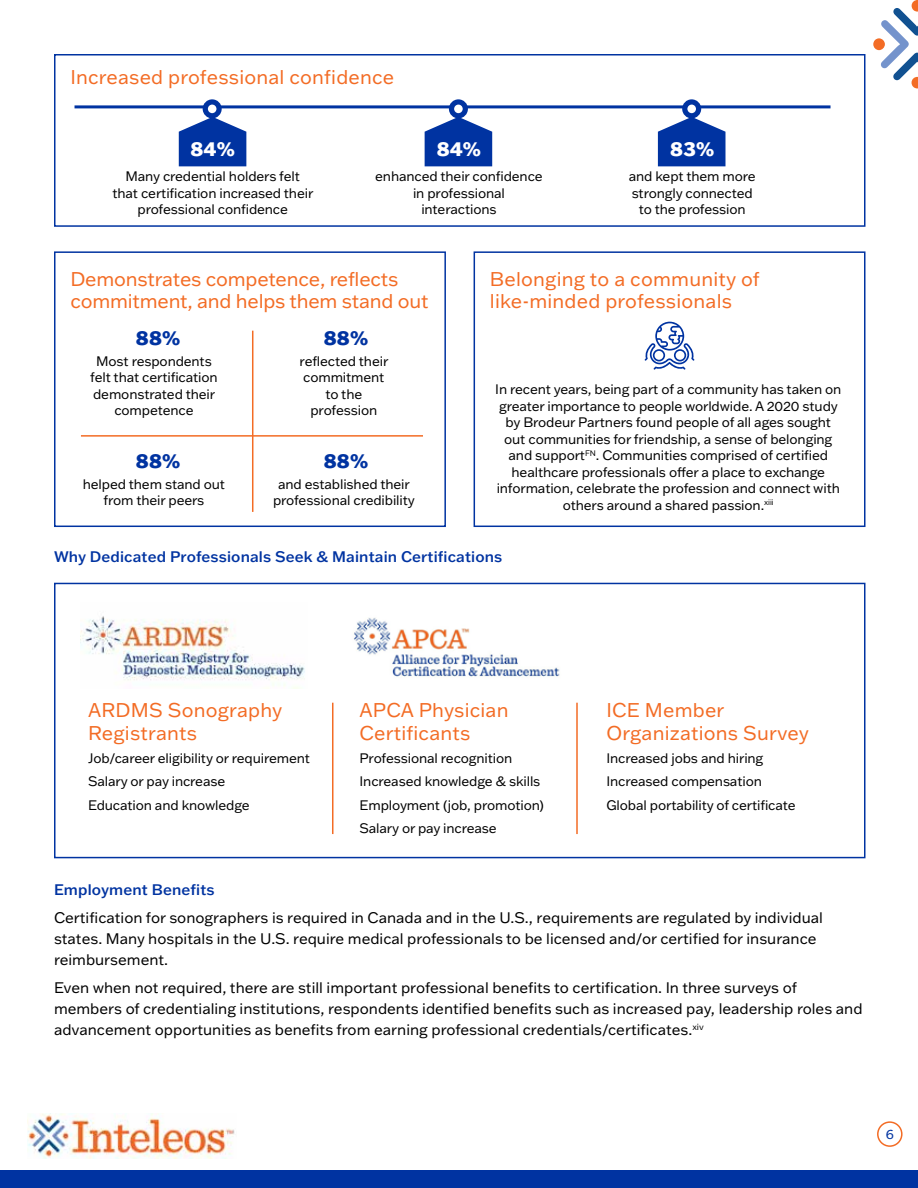
<style>
.page{position:relative;width:918px;height:1188px;background:#fff}
.page>*{position:absolute;margin:0;border:0;box-sizing:border-box;transform-origin:0 0}
.t1{font:19.5px/22.5px "Franklin Gothic ATF";letter-spacing:.01em;color:#f36c25}
.t2{font:19.5px/22.5px "Franklin Gothic ATF";letter-spacing:-.01em;color:#f36c25}
.t3{font:800 19.5px "Franklin Gothic ATF";letter-spacing:.01em;color:#0033a1}
.t4{font:800 19.5px "Franklin Gothic ATF";color:#fff}
.t5{font:15px/21px "Franklin Gothic ATF";color:#000}
.t6{font:500 15px "Franklin Gothic ATF";letter-spacing:.01em;color:#0033a1}
.t7{font:13.5px/16.5px "Franklin Gothic ATF";letter-spacing:-.01em;color:#000;text-align:center}
.t8{font:13.5px "Franklin Gothic ATF";color:#0033a1}
</style>
<div class="page">
<div style="left:0;top:1170px;width:918px;height:18px;background:#0033a1"></div>
<svg style="left:873px;top:0;width:45px;height:88px"></svg>
<div style="left:54px;top:54px;width:812px;height:173px;border:2px solid #0033a1"></div>
<hr style="left:75px;top:105px;width:756px;height:3px;background:#0033a1">
<svg style="left:203px;top:99px;width:19px;height:19px"></svg>
<div style="left:208px;top:105px;width:8px;height:8px;background:#fff;border-radius:50%"></div>
<svg style="left:179px;top:117px;width:67px;height:49px"></svg>
<div style="left:449px;top:99px;width:19px;height:19px;background:#0033a1;border-radius:50%"></div>
<div style="left:454px;top:105px;width:9px;height:8px;background:#fff;border-radius:50%"></div>
<svg style="left:425px;top:117px;width:67px;height:49px"></svg>
<div style="left:682px;top:99px;width:19px;height:19px;background:#0033a1;border-radius:50%"></div>
<div style="left:687px;top:105px;width:9px;height:8px;background:#fff;border-radius:50%"></div>
<svg style="left:658px;top:117px;width:67px;height:49px"></svg>
<div style="left:54px;top:251px;width:392px;height:276px;border:2px solid #0033a1"></div>
<div style="left:474px;top:251px;width:392px;height:276px;border:2px solid #0033a1"></div>
<svg style="left:645px;top:322px;width:49px;height:48px"></svg>
<hr style="left:252px;top:331px;width:1px;height:181px;background:#f36c25">
<hr style="left:81px;top:435px;width:342px;height:2px;background:#f36c25">
<div style="left:54px;top:583px;width:812px;height:275px;border:2px solid #0033a1"></div>
<hr style="left:332px;top:703px;width:1px;height:131px;background:#f36c25">
<hr style="left:576px;top:703px;width:2px;height:131px;background:#f36c25">
<img style="left:81px;top:616px;width:224px;height:73px">
<img style="left:354px;top:618px;width:206px;height:59px">
<img style="left:27px;top:1113px;width:208px;height:45px">
<div style="left:877px;top:1121px;width:26px;height:26px;border:2px solid #f36c25;border-radius:50%"></div>
<h1 class="t1" style="left:70px;top:66px;width:325px">Increased professional confidence</h1>
<h1 class="t4" style="left:191px;top:136px;width:46px">84%</h1>
<h1 class="t4" style="left:437px;top:136px;width:46px">84%</h1>
<h1 class="t4" style="left:670px;top:136px;width:46px">83%</h1>
<p class="t7" style="left:112px;top:168px;width:202px">Many credential holders felt that certification increased their professional confidence</p>
<p class="t7" style="left:375px;top:168px;width:169px">enhanced their confidence in professional interactions</p>
<p class="t7" style="left:629px;top:168px;width:129px">and kept them more strongly connected to the profession</p>
<h1 class="t2" style="left:70px;top:267px;width:360px">Demonstrates competence, reflects commitment, and helps them stand out</h1>
<h1 class="t1" style="left:490px;top:267px;width:271px">Belonging to a community of like-minded professionals</h1>
<h1 class="t3" style="left:136px;top:325px;width:46px">88%</h1>
<h1 class="t3" style="left:324px;top:325px;width:46px">88%</h1>
<p class="t7" style="left:90px;top:352px;width:129px">Most respondents felt that certification demonstrated their competence</p>
<p class="t7" style="left:300px;top:352px;width:90px">reflected their commitment to the profession</p>
<h1 class="t3" style="left:136px;top:448px;width:46px">88%</h1>
<h1 class="t3" style="left:324px;top:448px;width:46px">88%</h1>
<p class="t7" style="left:83px;top:475px;width:144px">helped them stand out from their peers</p>
<p class="t7" style="left:273px;top:475px;width:143px">and established their professional credibility</p>
<p class="t7" style="left:495px;top:381px;width:348px">In recent years, being part of a community has taken on greater importance to people worldwide. A 2020 study by Brodeur Partners found people of all ages sought out communities for friendship, a sense of belonging and support<sup>FN</sup>. Communities comprised of certified healthcare professionals offer a place to exchange information, celebrate the profession and connect with others around a shared passion.<sup>xiii</sup></p>
<p class="t6" style="left:54px;top:547px;width:450px">Why Dedicated Professionals Seek &amp; Maintain Certifications</p>
<h1 class="t1" style="left:88px;top:699px;width:196px">ARDMS Sonography<br>Registrants</h1>
<p class="t7" style="left:88px;top:746px;width:224px;line-height:23.2px;text-align:left">Job/career eligibility or requirement<br>Salary or pay increase<br>Education and knowledge</p>
<h1 class="t1" style="left:360px;top:699px;width:150px">APCA Physician<br>Certificants</h1>
<p class="t7" style="left:360px;top:746px;width:186px;line-height:23.2px;text-align:left">Professional recognition<br>Increased knowledge &amp; skills<br>Employment (job, promotion)<br>Salary or pay increase</p>
<h1 class="t1" style="left:606px;top:699px;width:204px">ICE Member<br>Organizations Survey</h1>
<p class="t7" style="left:606px;top:746px;width:191px;line-height:23.2px;text-align:left">Increased jobs and hiring<br>Increased compensation<br>Global portability of certificate</p>
<p class="t6" style="left:54px;top:880px;width:162px">Employment Benefits</p>
<p class="t5" style="left:54px;top:907px;width:770px">Certification for sonographers is required in Canada and in the U.S., requirements are regulated by individual states. Many hospitals in the U.S. require medical professionals to be licensed and/or certified for insurance reimbursement.</p>
<p class="t5" style="left:54px;top:977px;width:810px">Even when not required, there are still important professional benefits to certification. In three surveys of members of credentialing institutions, respondents identified benefits such as increased pay, leadership roles and advancement opportunities as benefits from earning professional credentials/certificates.<sup>xiv</sup></p>
<p class="t8" style="left:886px;top:1125px;width:10px">6</p>
</div>
